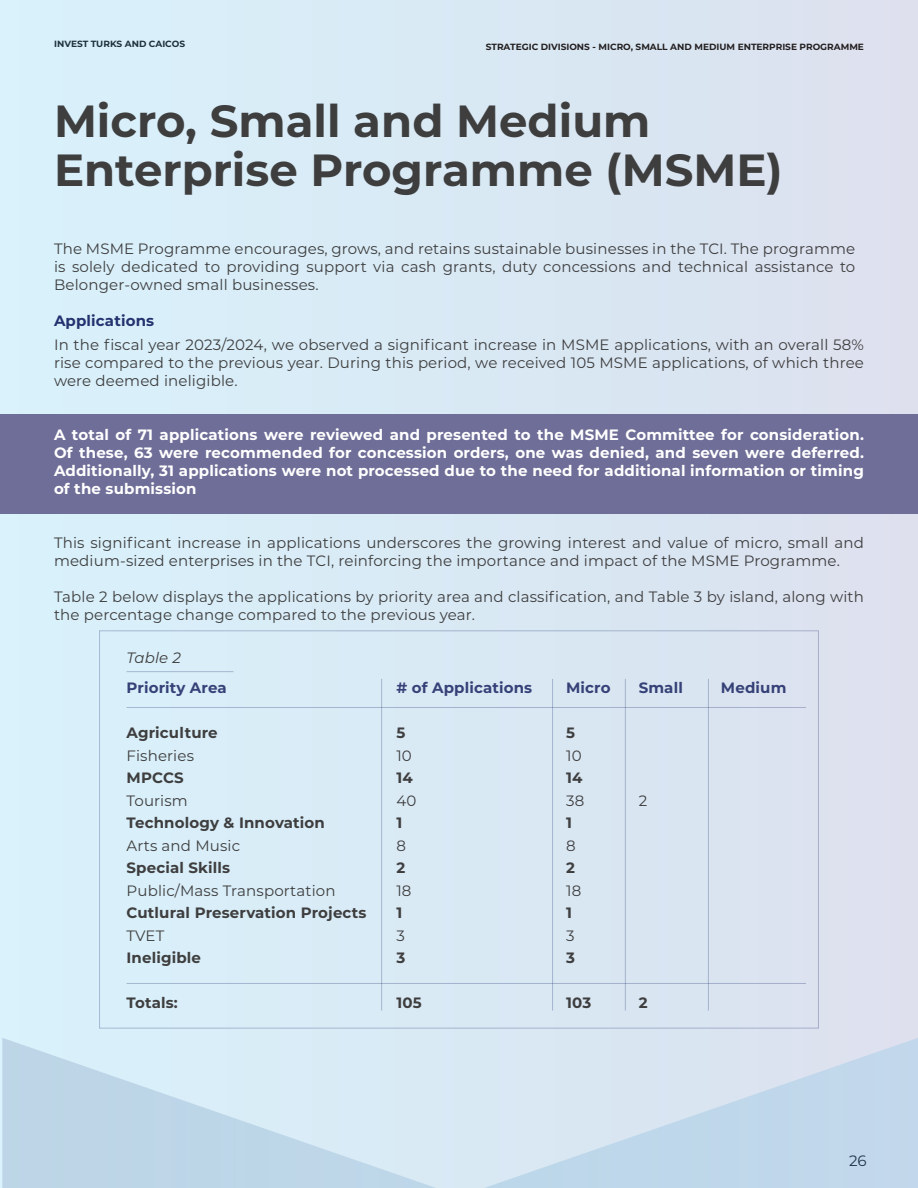
<style>
.page{position:relative;width:918px;height:1188px;background:#d9e9f4}
.page>*{position:absolute;margin:0;border:0;box-sizing:border-box;transform-origin:0 0}
.t1{font:700 45px/49.5px "Montserrat";color:#3e3e3f}
.t2{font:15px/18px "Montserrat";letter-spacing:.01em;color:#3e3e3f;text-align:justify}
.t3{font:700 15px/18px "Montserrat";letter-spacing:.01em;color:#fff;text-align:justify}
.t4{font:700 15px "Montserrat";letter-spacing:.01em;color:#3e3e3f}
.t5{font:700 15px "Montserrat";letter-spacing:.01em;color:#364178}
.t6{font:700 15px "Montserrat";letter-spacing:.01em;color:#243370}
.t7{font:italic 15px "Montserrat";letter-spacing:.01em;color:#3e3e3f}
.t8{font:15px "Montserrat";color:#231f20}
.t9{font:700 9px "Montserrat";color:#231f20}
</style>
<div class="page">
<svg style="left:2px;top:1038px;width:916px;height:150px"></svg>
<div style="left:0;top:414px;width:918px;height:100px;background:#6f6e98"></div>
<hr style="left:552px;top:679px;width:1px;height:332px;background:#243370">
<hr style="left:625px;top:679px;width:1px;height:332px;background:#243370">
<hr style="left:708px;top:679px;width:1px;height:332px;background:#243370">
<hr style="left:381px;top:679px;width:1px;height:332px;background:#243370">
<hr style="left:127px;top:707px;width:679px;height:1px;background:#243370">
<hr style="left:127px;top:983px;width:679px;height:1px;background:#243370">
<hr style="left:127px;top:671px;width:106px;height:1px;background:#243370">
<p class="t9" style="left:54px;top:37px;width:132px">INVEST TURKS AND CAICOS</p>
<p class="t9" style="left:486px;top:40px;width:380px">STRATEGIC DIVISIONS - MICRO, SMALL AND MEDIUM ENTERPRISE PROGRAMME</p>
<h1 class="t1" style="left:54px;top:94px;width:730px">Micro, Small and Medium<br>Enterprise Programme (MSME)</h1>
<p class="t2" style="left:54px;top:239px;width:803px">The MSME Programme encourages, grows, and retains sustainable businesses in the TCI. The programme is solely dedicated to providing support via cash grants, duty concessions and technical assistance to Belonger-owned small businesses.</p>
<p class="t6" style="left:54px;top:310px;width:102px">Applications</p>
<p class="t2" style="left:54px;top:335px;width:812px">In the fiscal year 2023/2024, we observed a significant increase in MSME applications, with an overall 58% rise compared to the previous year. During this period, we received 105 MSME applications, of which three were deemed ineligible.</p>
<p class="t3" style="left:54px;top:425px;width:812px">A total of 71 applications were reviewed and presented to the MSME Committee for consideration.<br>Of these, 63 were recommended for concession orders, one was denied, and seven were deferred.<br>Additionally, 31 applications were not processed due to the need for additional information or timing of the submission</p>
<p class="t2" style="left:54px;top:533px;width:811px">This significant increase in applications underscores the growing interest and value of micro, small and medium-sized enterprises in the TCI, reinforcing the importance and impact of the MSME Programme.</p>
<p class="t2" style="left:54px;top:587px;width:812px">Table 2 below displays the applications by priority area and classification, and Table 3 by island, along with the percentage change compared to the previous year.</p>
<p class="t7" style="left:127px;top:647px;width:56px">Table 2</p>
<p class="t5" style="left:127px;top:677px;width:102px">Priority Area</p>
<p class="t4" style="left:127px;top:722px;width:93px">Agriculture</p>
<p class="t2" style="left:127px;top:746px;width:69px">Fisheries</p>
<p class="t4" style="left:127px;top:767px;width:59px">MPCCS</p>
<p class="t2" style="left:127px;top:791px;width:63px">Tourism</p>
<p class="t4" style="left:127px;top:812px;width:200px">Technology &amp; Innovation</p>
<p class="t2" style="left:127px;top:836px;width:115px">Arts and Music</p>
<p class="t4" style="left:127px;top:857px;width:105px">Special Skills</p>
<p class="t2" style="left:127px;top:881px;width:211px">Public/Mass Transportation</p>
<p class="t4" style="left:127px;top:902px;width:241px">Cutlural Preservation Projects</p>
<p class="t2" style="left:127px;top:926px;width:39px">TVET</p>
<p class="t4" style="left:127px;top:947px;width:76px">Ineligible</p>
<p class="t4" style="left:127px;top:992px;width:53px">Totals:</p>
<p class="t5" style="left:396px;top:677px;width:137px"># of Applications</p>
<p class="t4" style="left:396px;top:722px;width:10px">5</p>
<p class="t2" style="left:396px;top:746px;width:17px">10</p>
<p class="t4" style="left:396px;top:767px;width:18px">14</p>
<p class="t2" style="left:396px;top:791px;width:21px">40</p>
<p class="t4" style="left:396px;top:812px;width:7px">1</p>
<p class="t2" style="left:396px;top:836px;width:11px">8</p>
<p class="t4" style="left:396px;top:857px;width:10px">2</p>
<p class="t2" style="left:396px;top:881px;width:17px">18</p>
<p class="t4" style="left:396px;top:902px;width:7px">1</p>
<p class="t2" style="left:396px;top:926px;width:10px">3</p>
<p class="t4" style="left:396px;top:947px;width:10px">3</p>
<p class="t4" style="left:396px;top:992px;width:27px">105</p>
<p class="t5" style="left:566px;top:677px;width:46px">Micro</p>
<p class="t4" style="left:566px;top:722px;width:10px">5</p>
<p class="t2" style="left:566px;top:746px;width:17px">10</p>
<p class="t4" style="left:566px;top:767px;width:18px">14</p>
<p class="t2" style="left:566px;top:791px;width:20px">38</p>
<p class="t4" style="left:566px;top:812px;width:7px">1</p>
<p class="t2" style="left:566px;top:836px;width:11px">8</p>
<p class="t4" style="left:566px;top:857px;width:10px">2</p>
<p class="t2" style="left:566px;top:881px;width:17px">18</p>
<p class="t4" style="left:566px;top:902px;width:7px">1</p>
<p class="t2" style="left:566px;top:926px;width:10px">3</p>
<p class="t4" style="left:566px;top:947px;width:10px">3</p>
<p class="t4" style="left:566px;top:992px;width:27px">103</p>
<p class="t5" style="left:721px;top:677px;width:67px">Medium</p>
<p class="t5" style="left:639px;top:677px;width:46px">Small</p>
<p class="t2" style="left:639px;top:791px;width:10px">2</p>
<p class="t4" style="left:639px;top:992px;width:10px">2</p>
<p class="t8" style="left:849px;top:1150px;width:19px">26</p>
</div>
